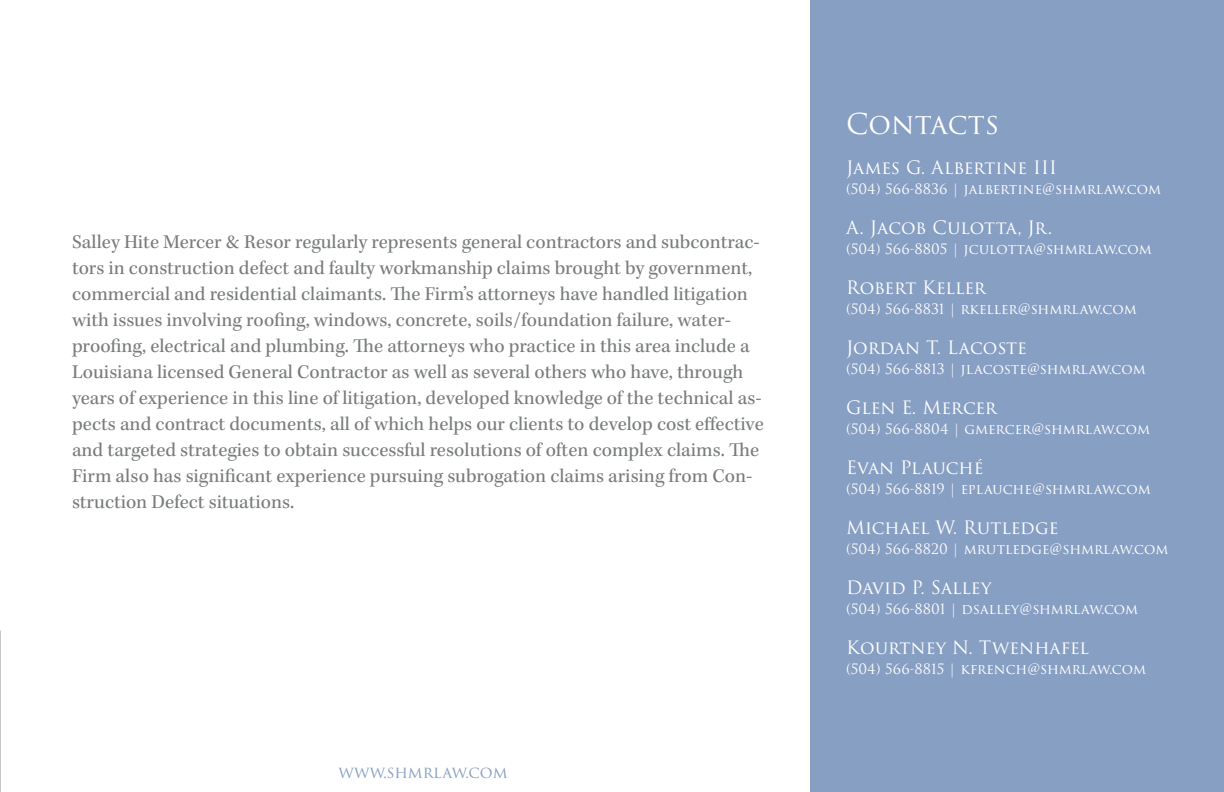
<style>
.page{position:relative;width:1224px;height:792px;background:#fff}
.page>*{position:absolute;margin:0;border:0;box-sizing:border-box;transform-origin:0 0}
.t1{font:28px "Trajan Pro 3";color:#fff}
.t2{font:20px/26px "Kepler Std";color:#797c7c}
.t3{font:18px "Trajan Pro 3";color:#fff}
.t4{font:16px "Trajan Pro 3";color:#889fc4}
.t5{font:14px "Trajan Pro 3";color:#fff}
</style>
<div class="page">
<div style="left:810px;top:0;width:414px;height:792px;background:#889fc4"></div>
<p class="t2" style="left:72px;top:229px;width:693px">Salley Hite Mercer &amp; Resor regularly represents general contractors and subcontrac&shy;tors in construction defect and faulty workmanship claims brought by government, commercial and residential claimants. The Firm’s attorneys have handled litigation with issues involving roofing, windows, concrete, soils/foundation failure, water&shy;proofing, electrical and plumbing. The attorneys who practice in this area include a Louisiana licensed General Contractor as well as several others who have, through years of experience in this line of litigation, developed knowledge of the technical as&shy;pects and contract documents, all of which helps our clients to develop cost effective and targeted strategies to obtain successful resolutions of often complex claims. The Firm also has significant experience pursuing subrogation claims arising from Con&shy;struction Defect situations.</p>
<p class="t4" style="left:338px;top:762px;width:171px">www.shmrlaw.com</p>
<h1 class="t1" style="left:846px;top:105px;width:155px">Contacts</h1>
<p class="t3" style="left:846px;top:155px;width:212px">James G. Albertine III</p>
<p class="t5" style="left:846px;top:179px;width:317px">(504) 566-8836 | jalbertine@shmrlaw.com</p>
<p class="t3" style="left:846px;top:215px;width:208px">A. Jacob Culotta, Jr.</p>
<p class="t5" style="left:846px;top:239px;width:307px">(504) 566-8805 | jculotta@shmrlaw.com</p>
<p class="t3" style="left:846px;top:275px;width:141px">Robert Keller</p>
<p class="t5" style="left:846px;top:299px;width:292px">(504) 566-8831 | rkeller@shmrlaw.com</p>
<p class="t3" style="left:846px;top:335px;width:183px">Jordan T. Lacoste</p>
<p class="t5" style="left:846px;top:359px;width:301px">(504) 566-8813 | jlacoste@shmrlaw.com</p>
<p class="t3" style="left:846px;top:395px;width:153px">Glen E. Mercer</p>
<p class="t5" style="left:846px;top:419px;width:306px">(504) 566-8804 | gmercer@shmrlaw.com</p>
<p class="t3" style="left:846px;top:455px;width:139px">Evan Plauché</p>
<p class="t5" style="left:846px;top:479px;width:306px">(504) 566-8819 | eplauche@shmrlaw.com</p>
<p class="t3" style="left:846px;top:515px;width:214px">Michael W. Rutledge</p>
<p class="t5" style="left:846px;top:539px;width:324px">(504) 566-8820 | mrutledge@shmrlaw.com</p>
<p class="t3" style="left:846px;top:575px;width:147px">David P. Salley</p>
<p class="t5" style="left:846px;top:599px;width:294px">(504) 566-8801 | dsalley@shmrlaw.com</p>
<p class="t3" style="left:846px;top:635px;width:244px">Kourtney N. Twenhafel</p>
<p class="t5" style="left:846px;top:659px;width:302px">(504) 566-8815 | kfrench@shmrlaw.com</p>
</div>
